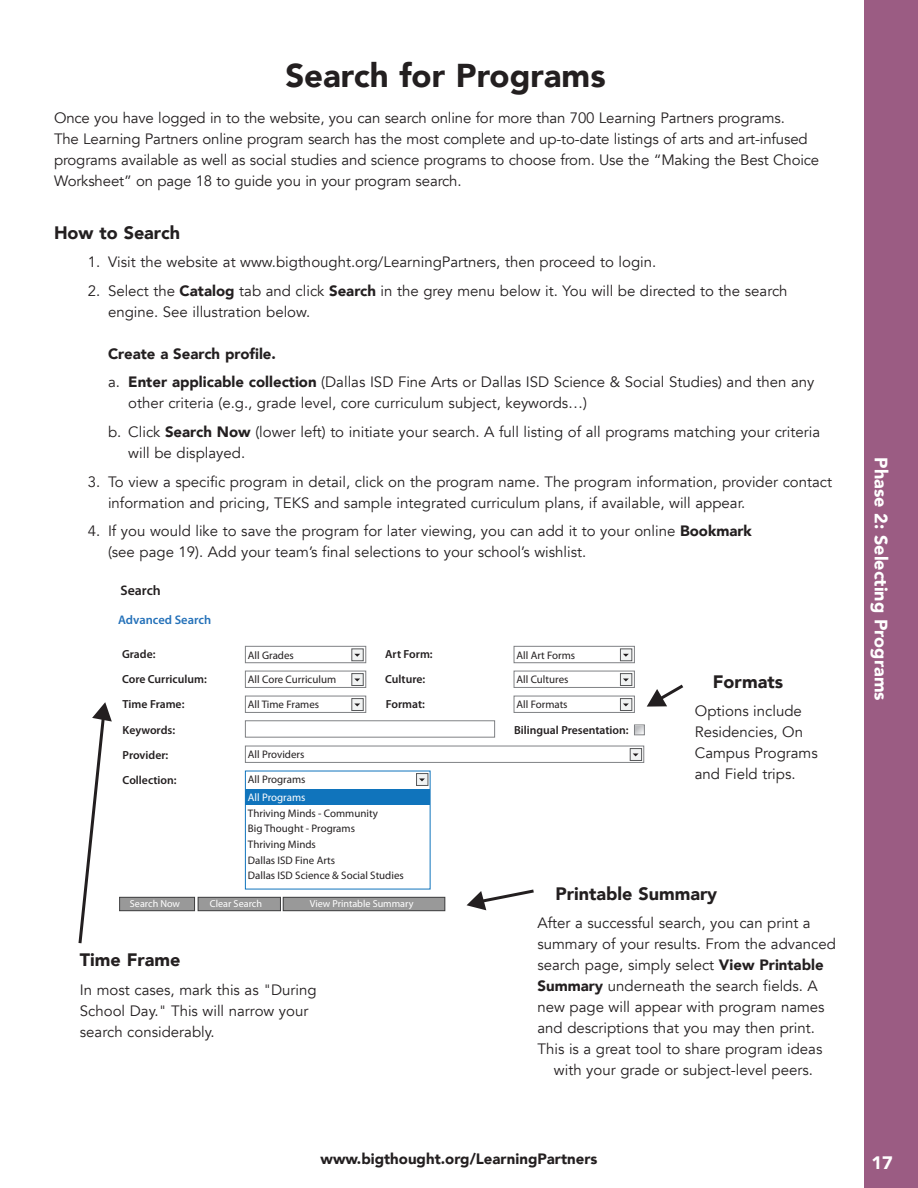
<style>
.page{position:relative;width:918px;height:1188px;background:#fff}
.page>*{position:absolute;margin:0;border:0;box-sizing:border-box;transform-origin:0 0}
.Page_Titles{font:900 33px "Avenir";color:#231f20}
.section_titles{font:900 18px "Avenir";color:#231f20}
.Page_Titles-2{font:900 18px "Avenir";color:#fff}
.Body_Copy{font:15px/21px "Avenir";color:#231f20}
.letter_list{font:15px/21px "Avenir";color:#231f20}
.t1{font:900 15px "Avenir";color:#231f20}
.t2{font:600 13.95px "Myriad Pro";color:#231f20}
.t3{font:600 12.45px "Myriad Pro";color:#2471b9}
.t4{font:600 11.7px/25.2px "Myriad Pro";color:#231f20}
.t5{font:10.95px/15.6px "Myriad Pro";color:#231f20}
.t6{font:10.2px "Myriad Pro";color:#fff}
.s1{font-weight:900}
.s2{color:#fff}
</style>
<div class="page">
<div style="left:864px;top:0;width:54px;height:1188px;background:#9b5c83"></div>
<div style="left:245px;top:790px;width:185px;height:15px;background:#1074bc"></div>
<div style="left:120px;top:897px;width:75px;height:14px;background:#999"></div>
<div style="left:119px;top:897px;width:76px;height:14px;border:1px solid #3e3e3f"></div>
<div style="left:198px;top:897px;width:82px;height:14px;background:#999"></div>
<div style="left:198px;top:897px;width:83px;height:14px;border:1px solid #3e3e3f"></div>
<div style="left:283px;top:897px;width:162px;height:14px;background:#999"></div>
<div style="left:283px;top:897px;width:162px;height:14px;border:1px solid #3e3e3f"></div>
<div style="left:352px;top:649px;width:11px;height:12px;background:#f1f3f3"></div>
<div style="left:351px;top:648px;width:13px;height:13px;border:1px solid #57585a"></div>
<svg style="left:354px;top:654px;width:6px;height:3px"></svg>
<div style="left:245px;top:646px;width:121px;height:17px;border:1px solid #808285"></div>
<svg style="left:352px;top:674px;width:11px;height:12px"></svg>
<div style="left:351px;top:673px;width:13px;height:13px;border:1px solid #57585a"></div>
<div style="left:245px;top:671px;width:121px;height:17px;border:1px solid #808285"></div>
<svg style="left:352px;top:699px;width:11px;height:11px"></svg>
<div style="left:351px;top:698px;width:13px;height:13px;border:1px solid #57585a"></div>
<div style="left:245px;top:696px;width:121px;height:17px;border:1px solid #808285"></div>
<div style="left:245px;top:720px;width:250px;height:18px;border:1px solid #808285"></div>
<div style="left:630px;top:749px;width:12px;height:11px;background:#f1f3f3"></div>
<div style="left:630px;top:748px;width:12px;height:13px;border:1px solid #57585a"></div>
<svg style="left:633px;top:753px;width:6px;height:3px"></svg>
<div style="left:245px;top:746px;width:399px;height:17px;border:1px solid #808285"></div>
<div style="left:417px;top:774px;width:11px;height:11px;background:#f1f3f3"></div>
<div style="left:416px;top:773px;width:12px;height:13px;border:1px solid #57585a"></div>
<svg style="left:419px;top:778px;width:6px;height:3px"></svg>
<div style="left:620px;top:649px;width:12px;height:12px;background:#f1f3f3"></div>
<div style="left:620px;top:648px;width:12px;height:13px;border:1px solid #57585a"></div>
<svg style="left:623px;top:654px;width:6px;height:3px"></svg>
<div style="left:514px;top:646px;width:121px;height:17px;border:1px solid #808285"></div>
<svg style="left:620px;top:674px;width:12px;height:12px"></svg>
<div style="left:620px;top:673px;width:12px;height:13px;border:1px solid #57585a"></div>
<div style="left:514px;top:671px;width:121px;height:17px;border:1px solid #808285"></div>
<svg style="left:620px;top:699px;width:12px;height:11px"></svg>
<div style="left:620px;top:698px;width:12px;height:13px;border:1px solid #57585a"></div>
<div style="left:514px;top:696px;width:121px;height:17px;border:1px solid #808285"></div>
<svg style="left:636px;top:727px;width:7px;height:6px"></svg>
<div style="left:634px;top:725px;width:11px;height:10px;border:1px solid #7c7e81"></div>
<svg style="left:78px;top:702px;width:34px;height:242px"></svg>
<svg style="left:647px;top:684px;width:37px;height:23px"></svg>
<svg style="left:467px;top:889px;width:67px;height:21px"></svg>
<p class="Page_Titles" style="left:285px;top:48px;width:322px">Search for Programs</p>
<p class="Body_Copy" style="left:54px;top:108px;width:767px">Once you have logged in to the website, you can search online for more than 700 Learning Partners programs.<br>The Learning Partners online program search has the most complete and up-to-date listings of arts and art-infused programs available as well as social studies and science programs to choose from. Use the “Making the Best Choice Worksheet” on page 18 to guide you in your program search.</p>
<p class="section_titles" style="left:54px;top:217px;width:128px">How to Search</p>
<p class="Body_Copy" style="left:88px;top:252px;width:570px">1. Visit the website at www.bigthought.org/LearningPartners, then proceed to login.</p>
<p class="Body_Copy" style="left:108px;top:281px;width:681px;text-indent:-20px">2. Select the <span class="s1">Catalog</span> tab and click <span class="s1">Search</span> in the grey menu below it. You will be directed to the search engine. See illustration below.</p>
<p class="t1" style="left:108px;top:341px;width:169px">Create a Search profile.</p>
<p class="letter_list" style="left:128px;top:372px;width:688px;text-indent:-20px">a. <span class="s1">Enter applicable collection</span> (Dallas ISD Fine Arts or Dallas ISD Science &amp; Social Studies) and then any other criteria (e.g., grade level, core curriculum subject, keywords…)</p>
<p class="letter_list" style="left:128px;top:422px;width:693px;text-indent:-20px">b. Click <span class="s1">Search Now</span> (lower left) to initiate your search. A full listing of all programs matching your criteria will be displayed.</p>
<p class="Body_Copy" style="left:108px;top:471px;width:726px;text-indent:-20px">3. To view a specific program in detail, click on the program name. The program information, provider contact information and pricing, TEKS and sample integrated curriculum plans, if available, will appear.</p>
<p class="Body_Copy" style="left:108px;top:521px;width:645px;text-indent:-20px">4. If you would like to save the program for later viewing, you can add it to your online <span class="s1">Bookmark </span>(see page 19). Add your team’s final selections to your school’s wishlist.</p>
<p class="t2" style="left:120px;top:581px;width:42px">Search</p>
<p class="t3" style="left:118px;top:612px;width:95px">Advanced Search</p>
<p class="t4" style="left:122px;top:641px;width:86px">Grade:<br>Core Curriculum:<br>Time Frame:<br>Keywords:<br>Provider:</p>
<p class="t5" style="left:248px;top:647px;width:47px">All Grades</p>
<p class="t5" style="left:248px;top:672px;width:90px">All Core Curriculum</p>
<p class="t5" style="left:248px;top:697px;width:73px">All Time Frames</p>
<p class="t5" style="left:248px;top:747px;width:58px">All Providers</p>
<p class="t4" style="left:385px;top:641px;width:49px">Art Form:<br>Culture:<br>Format:</p>
<p class="t4" style="left:123px;top:767px;width:55px">Collection:</p>
<p class="t5" style="left:248px;top:771px;width:59px;line-height:17.7px">All Programs<br><span class="s2">All Programs</span></p>
<p class="t5" style="left:248px;top:805px;width:157px">Thriving Minds - Community<br>Big Thought - Programs<br>Thriving Minds<br>Dallas ISD Fine Arts<br>Dallas ISD Science &amp; Social Studies</p>
<p class="t6" style="left:130px;top:897px;width:52px">Search Now</p>
<p class="t6" style="left:210px;top:897px;width:54px">Clear Search</p>
<p class="t6" style="left:310px;top:897px;width:105px">View Printable Summary</p>
<p class="section_titles" style="left:80px;top:944px;width:102px">Time Frame</p>
<p class="Body_Copy" style="left:80px;top:979px;width:238px">In most cases, mark this as "During<br>School Day." This will narrow your search considerably.</p>
<p class="t5" style="left:517px;top:647px;width:60px">All Art Forms</p>
<p class="t5" style="left:517px;top:672px;width:53px">All Cultures</p>
<p class="t5" style="left:517px;top:697px;width:53px">All Formats</p>
<p class="t4" style="left:514px;top:717px;width:116px">Bilingual Presentation:</p>
<p class="section_titles" style="left:713px;top:666px;width:72px">Formats</p>
<p class="Body_Copy" style="left:695px;top:701px;width:124px">Options include<br>Residencies, On<br>Campus Programs and Field trips.</p>
<p class="section_titles" style="left:555px;top:878px;width:163px">Printable Summary</p>
<p class="Body_Copy" style="left:537px;top:913px;width:275px">After a successful search, you can print a</p>
<p class="Body_Copy" style="left:537px;top:934px;width:300px">summary of your results. From the advanced</p>
<p class="Body_Copy" style="left:537px;top:955px;width:288px">search page, simply select <span class="s1">View Printable</span></p>
<p class="Body_Copy" style="left:537px;top:976px;width:282px"><span class="s1">Summary</span> underneath the search fields. A</p>
<p class="Body_Copy" style="left:537px;top:997px;width:289px">new page will appear with program names</p>
<p class="Body_Copy" style="left:537px;top:1018px;width:279px">and descriptions that you may then print.</p>
<p class="Body_Copy" style="left:537px;top:1039px;width:286px">This is a great tool to share program ideas</p>
<p class="Body_Copy" style="left:554px;top:1060px;width:260px">with your grade or subject-level peers.</p>
<p class="t1" style="left:321px;top:1146px;width:278px">www.bigthought.org/LearningPartners</p>
<p class="Page_Titles-2" style="left:896px;top:457px;width:245px;rotate:90deg">Phase 2: Selecting Programs</p>
<p class="Page_Titles-2" style="left:871px;top:1147px;width:23px">17</p>
</div>
